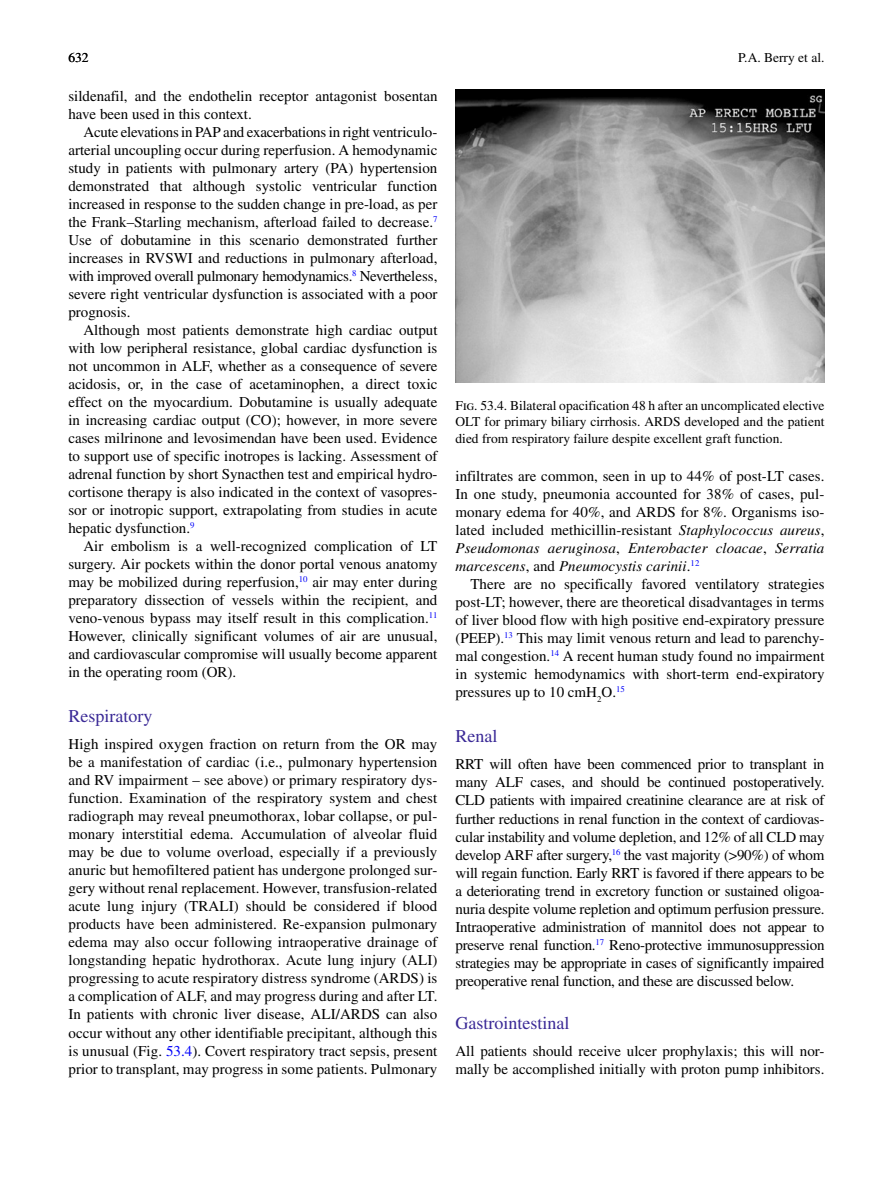
<style>
.page{position:relative;width:893px;height:1187px;background:#fff}
.page>*{position:absolute;margin:0;border:0;box-sizing:border-box;transform-origin:0 0}
.t1{font:18px "Times";color:#3a2996}
.t2{font:15px/18px "Times";color:#000;text-align:justify}
.t3{font:13.5px/16.5px "Times";color:#000;text-align:justify}
.s1{color:#0000fa}
.s2{font-family:"Times Roman SC"}
.s3{font-style:italic}
</style>
<div class="page">
<img style="left:456px;top:89px;width:368px;height:293px">
<p class="t3" style="left:68px;top:51px;width:22px">632</p>
<p class="t3" style="left:738px;top:51px;width:88px">P.A. Berry et al.</p>
<p class="t2" style="left:68px;top:88px;width:371px">sildenafil, and the endothelin receptor antagonist bosentan have been used in this context.</p>
<p class="t2" style="left:68px;top:124px;width:371px;text-indent:15px">Acute elevations in PAP and exacerbations in right ventriculo&shy;arterial uncoupling occur during reperfusion. A hemodynamic study in patients with pulmonary artery (PA) hypertension demonstrated that although systolic ventricular function increased in response to the sudden change in pre-load, as per the Frank–Starling mechanism, afterload failed to decrease.<sup>7<br></sup>Use of dobutamine in this scenario demonstrated further increases in RVSWI and reductions in pulmonary afterload, with improved overall pulmonary hemodynamics.<sup>8</sup> Nevertheless, severe right ventricular dysfunction is associated with a poor prognosis.</p>
<p class="t2" style="left:68px;top:322px;width:371px;text-indent:15px">Although most patients demonstrate high cardiac output with low peripheral resistance, global cardiac dysfunction is not uncommon in ALF, whether as a consequence of severe acidosis, or, in the case of acetaminophen, a direct toxic effect on the myocardium. Dobutamine is usually adequate in increasing cardiac output (CO); however, in more severe cases milrinone and levosimendan have been used. Evidence to support use of specific inotropes is lacking. Assessment of adrenal function by short Synacthen test and empirical hydro&shy;cortisone therapy is also indicated in the context of vasopres&shy;sor or inotropic support, extrapolating from studies in acute hepatic dysfunction.<sup>9</sup></p>
<p class="t2" style="left:68px;top:538px;width:371px;text-indent:15px">Air embolism is a well-recognized complication of LT surgery. Air pockets within the donor portal venous anatomy may be mobilized during reperfusion,<sup>10</sup> air may enter during preparatory dissection of vessels within the recipient, and veno-venous bypass may itself result in this complication.<sup>11<br></sup>However, clinically significant volumes of air are unusual, and cardiovascular compromise will usually become apparent in the operating room (OR).</p>
<p class="t1" style="left:68px;top:709px;width:85px">Respiratory</p>
<p class="t2" style="left:68px;top:736px;width:370px">High inspired oxygen fraction on return from the OR may be a manifestation of cardiac (i.e., pulmonary hypertension and RV impairment – see above) or primary respiratory dys&shy;function. Examination of the respiratory system and chest radiograph may reveal pneumothorax, lobar collapse, or pul&shy;monary interstitial edema. Accumulation of alveolar fluid may be due to volume overload, especially if a previously anuric but hemofiltered patient has undergone prolonged sur&shy;gery without renal replacement. However, transfusion-related acute lung injury (TRALI) should be considered if blood products have been administered. Re-expansion pulmonary edema may also occur following intraoperative drainage of longstanding hepatic hydrothorax. Acute lung injury (ALI) progressing to acute respiratory distress syndrome (ARDS) is a complication of ALF, and may progress during and after LT.<br>In patients with chronic liver disease, ALI/ARDS can also occur without any other identifiable precipitant, although this is unusual (Fig. <span class="s1">53.4</span>). Covert respiratory tract sepsis, present prior to transplant, may progress in some patients. Pulmonary</p>
<p class="t3" style="left:455px;top:398px;width:371px"><span class="s2">Fig.</span> 53.4. Bilateral opacification 48 h after an uncomplicated elective OLT for primary biliary cirrhosis. ARDS developed and the patient died from respiratory failure despite excellent graft function.</p>
<p class="t2" style="left:455px;top:468px;width:370px">infiltrates are common, seen in up to 44% of post-LT cases.<br>In one study, pneumonia accounted for 38% of cases, pul&shy;monary edema for 40%, and ARDS for 8%. Organisms iso&shy;lated included methicillin-resistant <span class="s3">Staphylococcus aureus</span>, <span class="s3">Pseudomonas aeruginosa</span>, <span class="s3">Enterobacter cloacae</span>, <span class="s3">Serratia marcescens</span>, and <span class="s3">Pneumocystis carinii</span>.<sup>12</sup></p>
<p class="t2" style="left:455px;top:576px;width:371px;text-indent:15px">There are no specifically favored ventilatory strategies post-LT; however, there are theoretical disadvantages in terms of liver blood flow with high positive end-expiratory pressure (PEEP).<sup>13</sup> This may limit venous return and lead to parenchy&shy;mal congestion.<sup>14</sup> A recent human study found no impairment in systemic hemodynamics with short-term end-expiratory pressures up to 10 cmH<sub>2</sub>O.<sup>15</sup></p>
<p class="t1" style="left:455px;top:729px;width:43px">Renal</p>
<p class="t2" style="left:455px;top:756px;width:371px">RRT will often have been commenced prior to transplant in many ALF cases, and should be continued postoperatively.<br>CLD patients with impaired creatinine clearance are at risk of further reductions in renal function in the context of cardiovas&shy;cular instability and volume depletion, and 12% of all CLD may develop ARF after surgery,<sup>16</sup> the vast majority (&gt;90%) of whom will regain function. Early RRT is favored if there appears to be a deteriorating trend in excretory function or sustained oligoa&shy;nuria despite volume repletion and optimum perfusion pressure.<br>Intraoperative administration of mannitol does not appear to preserve renal function.<sup>17</sup> Reno-protective immunosuppression strategies may be appropriate in cases of significantly impaired preoperative renal function, and these are discussed below.</p>
<p class="t1" style="left:455px;top:1016px;width:115px">Gastrointestinal</p>
<p class="t2" style="left:455px;top:1043px;width:371px">All patients should receive ulcer prophylaxis; this will nor&shy;mally be accomplished initially with proton pump inhibitors.</p>
</div>
